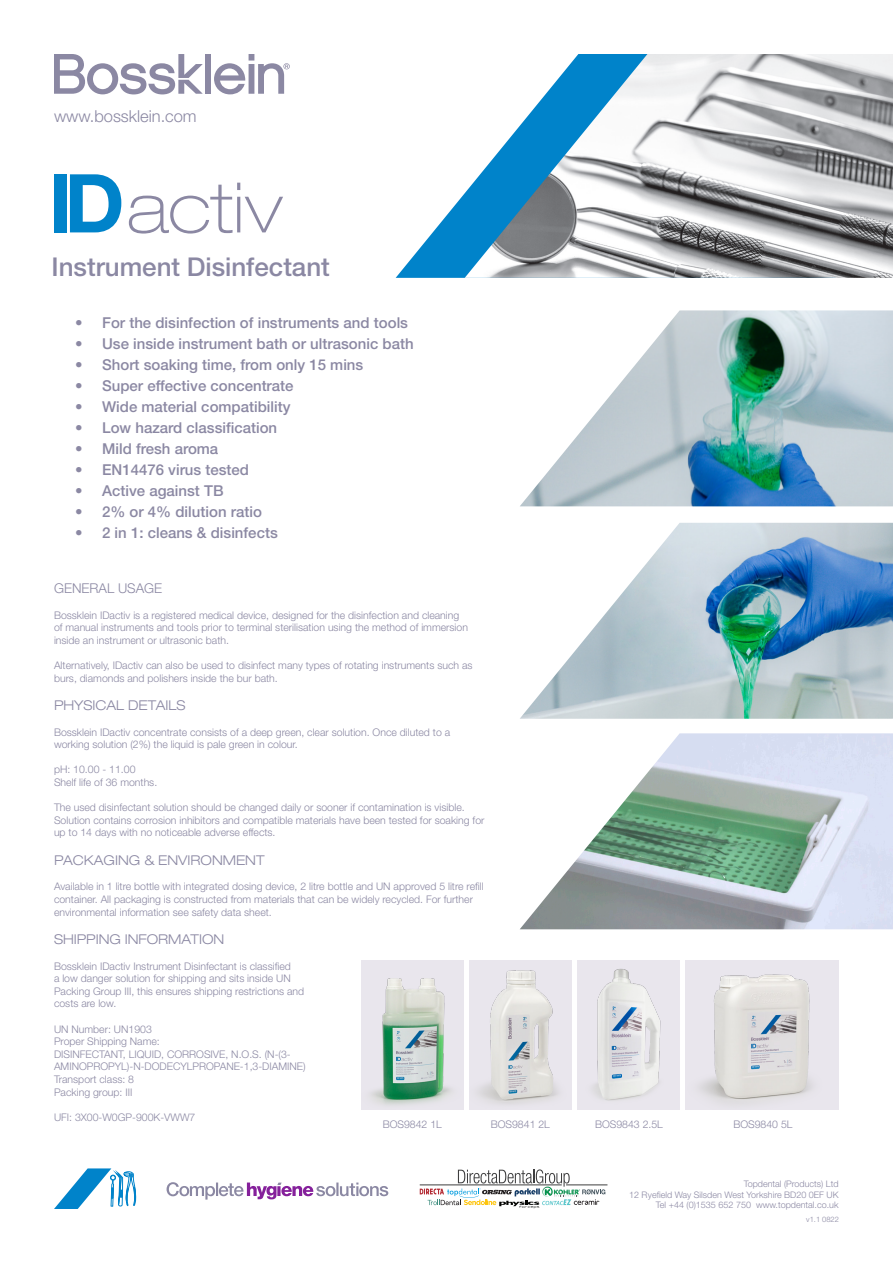
<style>
.page{position:relative;width:893px;height:1263px;background:#fff}
.page>*{position:absolute;margin:0;border:0;box-sizing:border-box;transform-origin:0 0}
.t1{font:100 expanded 69.75px "Helvetica Neue LT Std";color:#8b88a3}
.Paragraph_Headers_yellow_8pt{font:500 25.95px "Helvetica Neue LT Std";color:#8b88a3}
.t2{font:300 16.5px "Helvetica Neue LT Std";color:#8b88a3}
.t3{font:500 15px "Helvetica Neue LT Std";color:#8b88a3}
.Body_text_7pt_Grey{font:300 expanded 13.5px "Helvetica Neue LT Std";color:#8b88a3}
.Body_text_7pt_Grey-2{font:300 13.5px "Helvetica Neue LT Std";color:#8b88a3}
.Body_text_7pt_Grey-3{font:300 10.5px/12.6px "Helvetica Neue LT Std";color:#8b88a3}
.Paragraph_Headers_yellow_8pt-2{font:300 10.5px "Helvetica Neue LT Std";color:#8b88a3}
.Paragraph_Headers_yellow_8pt-3{font:300 9px "Helvetica Neue LT Std";color:#8b88a3}
.Body_text_7pt_Grey-4{font:300 7.5px "Helvetica Neue LT Std";color:#8b88a3}
.s1{font-weight:700;font-stretch:normal;font-size:81.3px;color:#0083ca}
</style>
<div class="page">
<img style="left:520px;top:310px;width:373px;height:196px">
<svg style="left:396px;top:193px;width:69px;height:85px"></svg>
<img style="left:465px;top:54px;width:428px;height:224px">
<div style="left:205px;top:54px;width:6px;height:40px;background:#8b88a3"></div>
<svg style="left:214px;top:54px;width:76px;height:40px"></svg>
<svg style="left:54px;top:54px;width:149px;height:40px"></svg>
<img style="left:520px;top:523px;width:373px;height:196px">
<img style="left:520px;top:733px;width:373px;height:196px">
<img style="left:361px;top:961px;width:103px;height:148px">
<img style="left:469px;top:960px;width:103px;height:149px">
<img style="left:577px;top:960px;width:103px;height:149px">
<img style="left:685px;top:960px;width:154px;height:149px">
<svg style="left:167px;top:1182px;width:221px;height:17px"></svg>
<hr style="left:566px;top:1184px;width:41px;height:1px;background:#3e3e3f">
<svg style="left:420px;top:1169px;width:185px;height:39px"></svg>
<img style="left:541px;top:1186px;width:30px;height:11px">
<svg style="left:54px;top:1168px;width:82px;height:41px"></svg>
<p class="t2" style="left:54px;top:106px;width:144px">www.bossklein.com</p>
<p class="t1" style="left:48px;top:166px;width:236px"><span class="s1">ID</span>activ</p>
<p class="Paragraph_Headers_yellow_8pt" style="left:52px;top:251px;width:280px">Instrument Disinfectant</p>
<p class="t3" style="left:75px;top:313px;width:334px">• For the disinfection of instruments and tools</p>
<p class="t3" style="left:75px;top:334px;width:340px">• Use inside instrument bath or ultrasonic bath</p>
<p class="t3" style="left:75px;top:355px;width:290px">• Short soaking time, from only 15 mins</p>
<p class="t3" style="left:75px;top:376px;width:220px">• Super effective concentrate</p>
<p class="t3" style="left:75px;top:397px;width:217px">• Wide material compatibility</p>
<p class="t3" style="left:75px;top:418px;width:204px">• Low hazard classification</p>
<p class="t3" style="left:75px;top:439px;width:145px">• Mild fresh aroma</p>
<p class="t3" style="left:75px;top:460px;width:176px">• EN14476 virus tested</p>
<p class="t3" style="left:75px;top:481px;width:150px">• Active against TB</p>
<p class="t3" style="left:75px;top:502px;width:188px">• 2% or 4% dilution ratio</p>
<p class="t3" style="left:75px;top:523px;width:204px">• 2 in 1: cleans &amp; disinfects</p>
<p class="Body_text_7pt_Grey-2" style="left:54px;top:580px;width:110px">GENERAL USAGE</p>
<p class="Body_text_7pt_Grey-3" style="left:54px;top:608px;width:415px">Bossklein IDactiv is a registered medical device, designed for the disinfection and cleaning of manual instruments and tools prior to terminal sterilisation using the method of immersion inside an instrument or ultrasonic bath.</p>
<p class="Body_text_7pt_Grey-3" style="left:54px;top:659px;width:420px">Alternatively, IDactiv can also be used to disinfect many types of rotating instruments such as burs, diamonds and polishers inside the bur bath.</p>
<p class="Body_text_7pt_Grey" style="left:54px;top:697px;width:133px">PHYSICAL DETAILS</p>
<p class="Body_text_7pt_Grey-3" style="left:54px;top:725px;width:398px">Bossklein IDactiv concentrate consists of a deep green, clear solution. Once diluted to a working solution (2%) the liquid is pale green in colour.</p>
<p class="Body_text_7pt_Grey-3" style="left:54px;top:763px;width:83px">pH: 10.00 - 11.00</p>
<p class="Body_text_7pt_Grey-3" style="left:54px;top:776px;width:105px">Shelf life of 36 months.</p>
<p class="Body_text_7pt_Grey-3" style="left:54px;top:801px;width:432px">The used disinfectant solution should be changed daily or sooner if contamination is visible.<br>Solution contains corrosion inhibitors and compatible materials have been tested for soaking for up to 14 days with no noticeable adverse effects.</p>
<p class="Body_text_7pt_Grey" style="left:54px;top:852px;width:212px">PACKAGING &amp; ENVIRONMENT</p>
<p class="Body_text_7pt_Grey-3" style="left:54px;top:880px;width:431px">Available in 1 litre bottle with integrated dosing device, 2 litre bottle and UN approved 5 litre refill container. All packaging is constructed from materials that can be widely recycled. For further environmental information see safety data sheet.</p>
<p class="Body_text_7pt_Grey" style="left:54px;top:931px;width:172px">SHIPPING INFORMATION</p>
<p class="Body_text_7pt_Grey-3" style="left:54px;top:959px;width:252px">Bossklein IDactiv Instrument Disinfectant is classified<br>a low danger solution for shipping and sits inside UN Packing Group III, this ensures shipping restrictions and costs are low.</p>
<p class="Body_text_7pt_Grey-3" style="left:54px;top:1022px;width:99px">UN Number: UN1903</p>
<p class="Body_text_7pt_Grey-3" style="left:54px;top:1035px;width:107px">Proper Shipping Name:</p>
<p class="Body_text_7pt_Grey-3" style="left:54px;top:1047px;width:253px">DISINFECTANT, LIQUID, CORROSIVE, N.O.S. (N-(3-<br>AMINOPROPYL)-N-DODECYLPROPANE-1,3-DIAMINE)</p>
<p class="Body_text_7pt_Grey-3" style="left:54px;top:1073px;width:82px">Transport class: 8</p>
<p class="Body_text_7pt_Grey-3" style="left:54px;top:1085px;width:80px">Packing group: III</p>
<p class="Body_text_7pt_Grey-3" style="left:54px;top:1110px;width:143px">UFI: 3X00-W0GP-900K-VWW7</p>
<p class="Paragraph_Headers_yellow_8pt-2" style="left:383px;top:1118px;width:61px">BOS9842 1L</p>
<p class="Paragraph_Headers_yellow_8pt-2" style="left:491px;top:1118px;width:61px">BOS9841 2L</p>
<p class="Paragraph_Headers_yellow_8pt-2" style="left:595px;top:1118px;width:69px">BOS9843 2.5L</p>
<p class="Paragraph_Headers_yellow_8pt-2" style="left:733px;top:1118px;width:61px">BOS9840 5L</p>
<p class="Paragraph_Headers_yellow_8pt-3" style="left:744px;top:1178px;width:96px">Topdental (Products) Ltd</p>
<p class="Paragraph_Headers_yellow_8pt-3" style="left:629px;top:1189px;width:211px">12 Ryefield Way Silsden West Yorkshire BD20 0EF UK</p>
<p class="Paragraph_Headers_yellow_8pt-3" style="left:656px;top:1199px;width:184px">Tel +44 (0)1535 652 750 www.topdental.co.uk</p>
<p class="Body_text_7pt_Grey-4" style="left:806px;top:1215px;width:34px">v1.1 0822</p>
</div>
